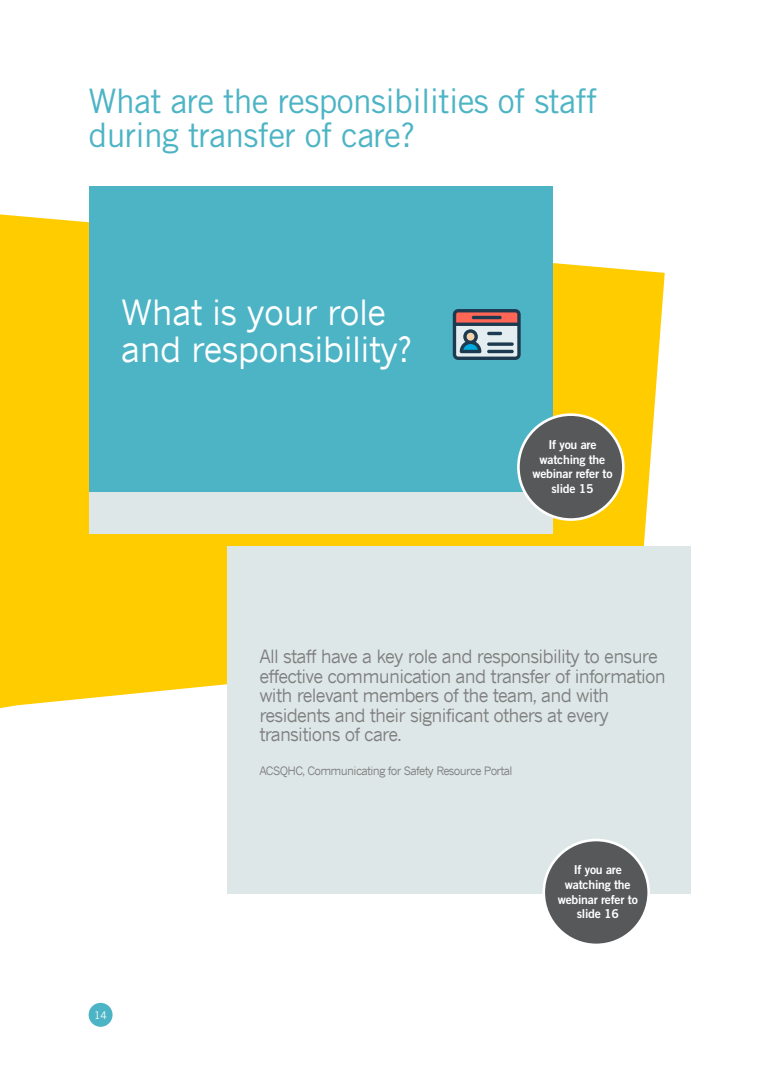
<style>
.page{position:relative;width:780px;height:1088px;background:#fff}
.page>*{position:absolute;margin:0;border:0;box-sizing:border-box;transform-origin:0 0}
.t1{font:34.62px/37.1px "News Gothic";letter-spacing:-.02em;color:#fff}
.t2{font:33.75px/33.8px "Trade Gothic LT Std";letter-spacing:-.02em;color:#4db4c5}
.t3{font:18.25px/19.5px "News Gothic";letter-spacing:-.045em;color:#7f7f7f}
.body{font:12.25px/14.8px "Trade Gothic LT Std Bd 2";letter-spacing:-.02em;color:#fff;text-align:center}
.t4{font:11.5px "News Gothic";letter-spacing:-.055em;color:#7f7f7f}
.t5{font:10.5px "Trade Gothic LT Std";color:#fff}
</style>
<div class="page">
<svg style="left:0;top:214px;width:664px;height:494px;background:#fed11e"></svg>
<div style="left:89px;top:186px;width:463px;height:348px;background:#dee7e7"></div>
<div style="left:89px;top:186px;width:463px;height:306px;background:#4db4c6"></div>
<svg style="left:453px;top:309px;width:67px;height:51px;background:#8c8991"></svg>
<div style="left:227px;top:546px;width:463px;height:347px;background:#dee7e7"></div>
<div style="left:543px;top:840px;width:105px;height:105px;background:#57585a;border-radius:50%"></div>
<div style="left:542px;top:839px;width:108px;height:107px;border:3px solid #fff;border-radius:50%"></div>
<div style="left:518px;top:415px;width:105px;height:104px;background:#57585a;border-radius:50%"></div>
<div style="left:517px;top:413px;width:107px;height:108px;border:3px solid #fff;border-radius:50%"></div>
<div style="left:89px;top:1003px;width:24px;height:24px;background:#4db4c5;border-radius:50%"></div>
<h1 class="t2" style="left:89px;top:84px;width:510px">What are the responsibilities of staff during transfer of care?</h1>
<p class="t1" style="left:121px;top:293px;width:292px">What is your role and responsibility?</p>
<p class="body" style="left:532px;top:437px;width:82px">If you are watching the webinar refer to slide 15</p>
<p class="t3" style="left:259px;top:646px;width:408px">All staff have a key role and responsibility to ensure effective communication and transfer of information with relevant members of the team, and with residents and their significant others at every transitions of care.</p>
<p class="t4" style="left:259px;top:763px;width:255px">ACSQHC, Communicating for Safety Resource Portal</p>
<p class="t5" style="left:94px;top:1009px;width:14px">14</p>
<p class="body" style="left:557px;top:862px;width:82px">If you are watching the webinar refer to slide 16</p>
</div>
